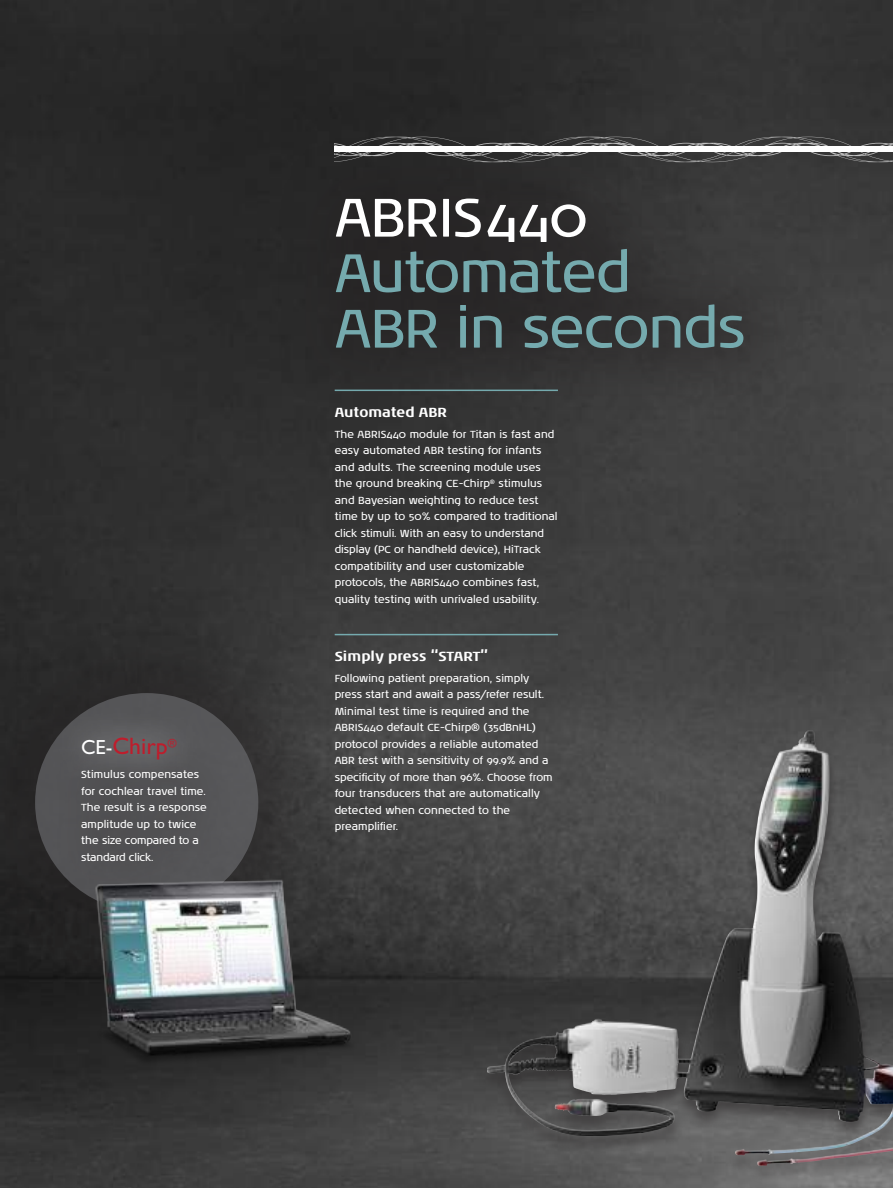
<style>
.page{position:relative;width:893px;height:1188px;background:#fff}
.page>*{position:absolute;margin:0;border:0;box-sizing:border-box;transform-origin:0 0}
.t1{font:55.5px/55.5px "Noa LT Std";letter-spacing:-.02em;color:#75aaae}
.t2{font:55.5px "Noa LT Std";letter-spacing:-.02em;color:#fff}
.t3{font:23.85px "Gill Sans";color:#be1d2c}
.t4{font:700 13.5px "Noa LT Std";color:#fff}
.t5{font:10.5px/16.5px "Noa LT Std";color:#fff}
.s1{font-size:20.4px;color:#fff}
</style>
<div class="page">
<img style="left:0;top:0;width:893px;height:1188px">
<div style="left:0;top:627px;width:324px;height:351px;background:#231f20;opacity:.45"></div>
<div style="left:35px;top:693px;width:223px;height:219px;background:#565659;border-radius:50%"></div>
<div style="left:52px;top:742px;width:181px;height:149px;background:#515153"></div>
<div style="left:271px;top:131px;width:538px;height:284px;background:#231f20;opacity:.49"></div>
<hr style="left:335px;top:390px;width:223px;height:1px;background:#75aaae">
<hr style="left:335px;top:634px;width:223px;height:1px;background:#75aaae">
<div style="left:478px;top:729px;width:415px;height:455px;background:#231f20;opacity:.43"></div>
<img style="left:487px;top:730px;width:321px;height:398px">
<svg style="left:335px;top:137px;width:558px;height:25px;background:#4d4d4d"></svg>
<div style="left:335px;top:147px;width:558px;height:5px;background:#fff"></div>
<img style="left:56px;top:830px;width:314px;height:236px">
<div style="left:54px;top:708px;width:149px;height:78px;background:#fff;opacity:.75"></div>
<h2 class="t3" style="left:81px;top:732px;width:97px"><span class="s1">CE-</span>Chirp<sup>®</sup></h2>
<p class="t5" style="left:81px;top:767px;width:127px">Stimulus compensates for cochlear travel time.<br>The result is a response amplitude up to twice the size compared to a standard click.</p>
<h1 class="t2" style="left:335px;top:184px;width:254px">ABRIS440</h1>
<h1 class="t1" style="left:335px;top:247px;width:413px">Automated<br>ABR in seconds</h1>
<p class="t4" style="left:335px;top:404px;width:114px">Automated ABR</p>
<p class="t5" style="left:335px;top:426px;width:224px">The ABRIS440 module for Titan is fast and easy automated ABR testing for infants and adults. The screening module uses the ground breaking CE-Chirp<sup>®</sup> stimulus and Bayesian weighting to reduce test time by up to 50% compared to traditional click stimuli. With an easy to understand display (PC or handheld device), HiTrack compatibility and user customizable protocols, the ABRIS440 combines fast, quality testing with unrivaled usability.</p>
<p class="t4" style="left:335px;top:648px;width:155px">Simply press “START”</p>
<p class="t5" style="left:335px;top:670px;width:219px">Following patient preparation, simply press start and await a pass/refer result.<br>Minimal test time is required and the ABRIS440 default CE-Chirp® (35dBnHL) protocol provides a reliable automated ABR test with a sensitivity of 99.9% and a specificity of more than 96%. Choose from four transducers that are automatically detected when connected to the preamplifier.</p>
</div>
